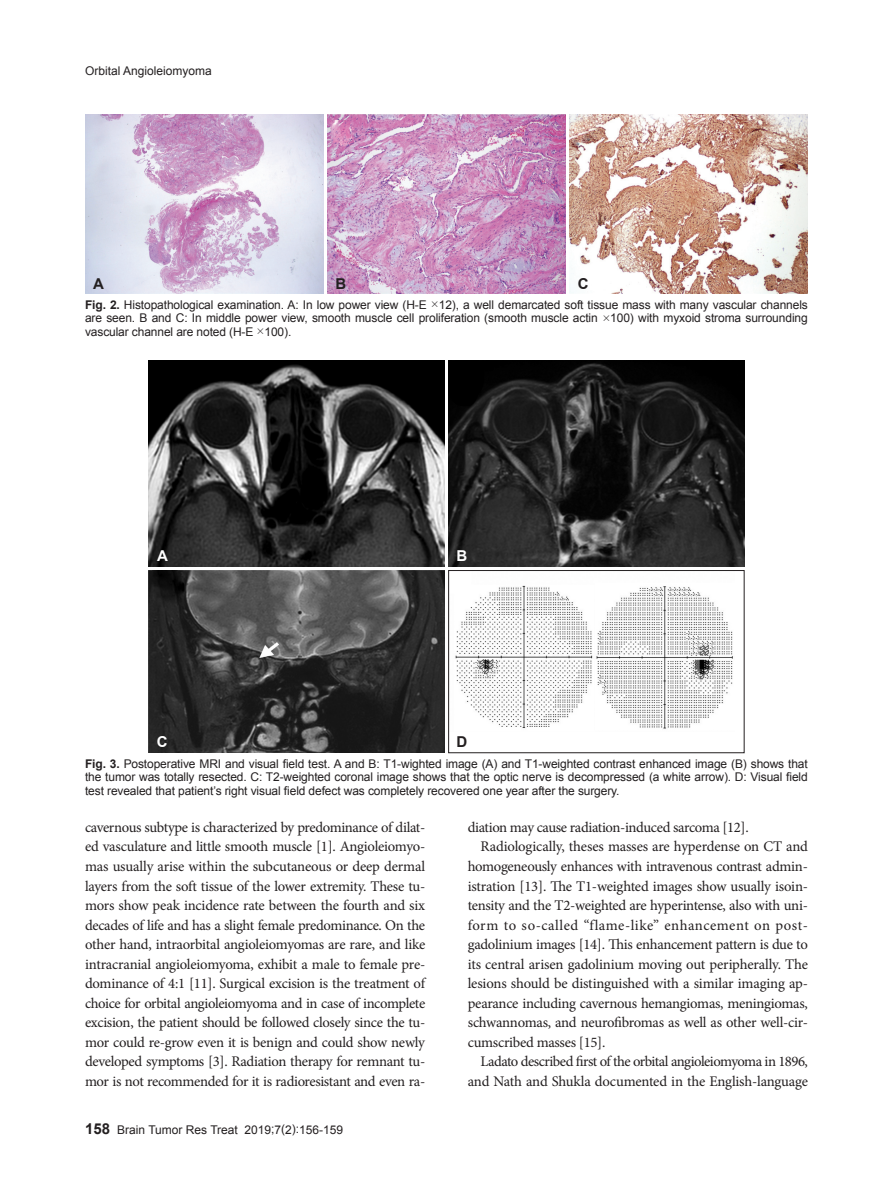
<style>
.page{position:relative;width:893px;height:1191px;background:#fff}
.page>*{position:absolute;margin:0;border:0;box-sizing:border-box;transform-origin:0 0}
.t1{font:700 15px "Arial";color:#231f20}
.t2{font:700 15px "Arial";color:#fff}
.t3{font:14.7px/19.5px "Minion Pro";letter-spacing:-.02em;color:#231f20;text-align:justify}
.t4{font:14.7px "Minion Pro";letter-spacing:.035em;color:#231f20}
.t5{font:12px/13.5px "Arial";letter-spacing:-.01em;color:#231f20;text-align:justify}
.s1{font-weight:700}
.s2{font-family:"Garamond"}
.s3{font-weight:700;font-size:15px}
</style>
<div class="page">
<img style="left:149px;top:361px;width:295px;height:205px">
<img style="left:449px;top:361px;width:295px;height:205px">
<img style="left:149px;top:570px;width:295px;height:182px">
<img style="left:455px;top:585px;width:278px;height:144px">
<div style="left:448px;top:570px;width:296px;height:183px;border:1px solid #231f20"></div>
<img style="left:85px;top:115px;width:238px;height:179px">
<img style="left:327px;top:115px;width:239px;height:179px">
<img style="left:570px;top:115px;width:238px;height:179px">
<p class="t5" style="left:85px;top:64px;width:128px">Orbital Angioleiomyoma</p>
<p class="t1" style="left:93px;top:273px;width:12px">A</p>
<p class="t1" style="left:335px;top:273px;width:12px">B</p>
<p class="t1" style="left:578px;top:273px;width:12px">C</p>
<p class="t5" style="left:85px;top:298px;width:724px"><span class="s1">Fig. 2.</span> Histopathological examination. A: In low power view (H-E <span class="s2">×</span>12), a well demarcated soft tissue mass with many vascular channels are seen. B and C: In middle power view, smooth muscle cell proliferation (smooth muscle actin <span class="s2">×</span>100) with myxoid stroma surrounding vascular channel are noted (H-E <span class="s2">×</span>100).</p>
<p class="t2" style="left:157px;top:545px;width:12px">A</p>
<p class="t2" style="left:457px;top:545px;width:12px">B</p>
<p class="t2" style="left:157px;top:732px;width:12px">C</p>
<p class="t1" style="left:457px;top:732px;width:12px">D</p>
<p class="t5" style="left:85px;top:757px;width:724px"><span class="s1">Fig. 3.</span> Postoperative MRI and visual field test. A and B: T1-wighted image (A) and T1-weighted contrast enhanced image (B) shows that the tumor was totally resected. C: T2-weighted coronal image shows that the optic nerve is decompressed (a white arrow). D: Visual field test revealed that patient’s right visual field defect was completely recovered one year after the surgery.</p>
<p class="t3" style="left:85px;top:817px;width:342px">cavernous subtype is characterized by predominance of dilat&shy;ed vasculature and little smooth muscle [1]. Angioleiomyo&shy;mas usually arise within the subcutaneous or deep dermal layers from the soft tissue of the lower extremity. These tu&shy;mors show peak incidence rate between the fourth and six decades of life and has a slight female predominance. On the other hand, intraorbital angioleiomyomas are rare, and like intracranial angioleiomyoma, exhibit a male to female pre&shy;dominance of 4:1 [11]. Surgical excision is the treatment of choice for orbital angioleiomyoma and in case of incomplete excision, the patient should be followed closely since the tu&shy;mor could re-grow even it is benign and could show newly developed symptoms [3]. Radiation therapy for remnant tu&shy;mor is not recommended for it is radioresistant and even ra-</p>
<p class="t5" style="left:85px;top:1122px;width:260px"><span class="s3">158</span> Brain Tumor Res Treat 2019;7(2):156-159</p>
<p class="t3" style="left:468px;top:817px;width:282px">diation may cause radiation-induced sarcoma [12].</p>
<p class="t3" style="left:480px;top:837px;width:329px">Radiologically, theses masses are hyperdense on CT and</p>
<p class="t3" style="left:468px;top:856px;width:342px">homogeneously enhances with intravenous contrast admin-</p>
<p class="t3" style="left:468px;top:876px;width:342px">istration [13]. The T1-weighted images show usually isoin-</p>
<p class="t3" style="left:468px;top:895px;width:342px">tensity and the T2-weighted are hyperintense, also with uni-</p>
<p class="t4" style="left:468px;top:915px;width:342px">form to so-called “flame-like” enhancement on post-</p>
<p class="t3" style="left:468px;top:934px;width:342px">gadolinium images [14]. This enhancement pattern is due to</p>
<p class="t3" style="left:468px;top:954px;width:342px">its central arisen gadolinium moving out peripherally. The</p>
<p class="t3" style="left:468px;top:973px;width:342px">lesions should be distinguished with a similar imaging ap-</p>
<p class="t3" style="left:468px;top:993px;width:342px">pearance including cavernous hemangiomas, meningiomas,</p>
<p class="t3" style="left:468px;top:1012px;width:342px">schwannomas, and neurofibromas as well as other well-cir-</p>
<p class="t3" style="left:468px;top:1032px;width:139px">cumscribed masses [15].</p>
<p class="t3" style="left:480px;top:1051px;width:329px">Ladato described first of the orbital angioleiomyoma in 1896,</p>
<p class="t3" style="left:468px;top:1071px;width:342px">and Nath and Shukla documented in the English-language</p>
</div>
